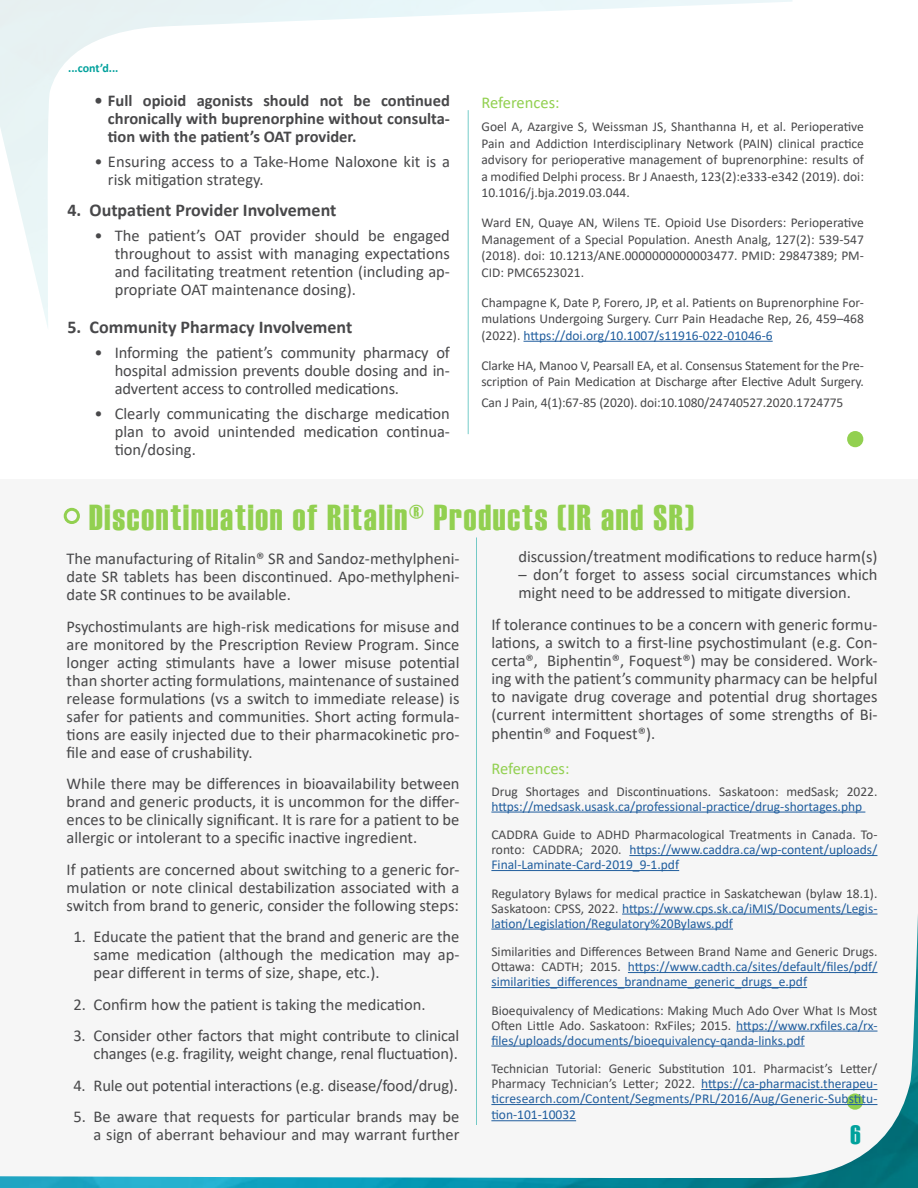
<style>
.page{position:relative;width:918px;height:1188px;background:#fff}
.page>*{position:absolute;margin:0;border:0;box-sizing:border-box;transform-origin:0 0}
.t1{font:36px "Haettenschweiler";letter-spacing:.05em;color:#92d050}
.t2{font:27px "Haettenschweiler";color:#00a19c}
.t3{font:700 18px "Calibri";color:#48484a}
.t4{font:16.5px/18px "Calibri";color:#48484a;text-align:justify}
.t5{font:700 16.5px/18px "Calibri";color:#48484a;text-align:justify}
.t6{font:16.5px "Calibri";color:#92d050}
.t7{font:13.5px/16.5px "Calibri";color:#48484a;text-align:justify}
.t8{font:13.5px/15px "Calibri";color:#215e9e;text-align:justify}
.t9{font:700 12px "Calibri";color:#00a19c}
.s1{color:#215e9e}
.s2{color:#48484a}
</style>
<div class="page">
<div style="left:0;top:479px;width:918px;height:709px;background:#f6f6f6"></div>
<img style="left:0;top:913px;width:918px;height:275px">
<hr style="left:468px;top:110px;width:1px;height:324px;background:#00a19c">
<hr style="left:524px;top:341px;width:249px;height:1px;background:#215e9e">
<div style="left:64px;top:508px;width:16px;height:16px;border:3px solid #92d050;border-radius:50%"></div>
<hr style="left:491px;top:812px;width:374px;height:1px;background:#215e9e">
<hr style="left:629px;top:855px;width:249px;height:1px;background:#215e9e">
<hr style="left:491px;top:870px;width:188px;height:1px;background:#215e9e">
<hr style="left:622px;top:914px;width:255px;height:1px;background:#215e9e">
<hr style="left:491px;top:929px;width:242px;height:1px;background:#215e9e">
<hr style="left:628px;top:972px;width:250px;height:1px;background:#215e9e">
<hr style="left:491px;top:987px;width:316px;height:1px;background:#215e9e">
<hr style="left:736px;top:1031px;width:141px;height:1px;background:#215e9e">
<hr style="left:491px;top:1046px;width:314px;height:1px;background:#215e9e">
<hr style="left:701px;top:1089px;width:177px;height:1px;background:#215e9e">
<hr style="left:491px;top:1104px;width:387px;height:1px;background:#215e9e">
<hr style="left:491px;top:1120px;width:85px;height:1px;background:#215e9e">
<div style="left:849px;top:433px;width:13px;height:13px;background:#92d050;border-radius:50%"></div>
<div style="left:847px;top:431px;width:16px;height:16px;border:3px solid #92d050;border-radius:50%"></div>
<hr style="left:476px;top:537px;width:1px;height:588px;background:#00a19c">
<p class="t9" style="left:68px;top:60px;width:52px">...cont’d...</p>
<p class="t5" style="left:108px;top:91px;width:344px;text-indent:-13px">• Full opioid agonists should not be continued chronically with buprenorphine without consulta&shy;tion with the patient’s OAT provider.</p>
<p class="t4" style="left:108px;top:152px;width:344px;text-indent:-13px">• Ensuring access to a Take-Home Naloxone kit is a risk mitigation strategy.</p>
<p class="t3" style="left:68px;top:197px;width:270px">4. Outpatient Provider Involvement</p>
<p class="t4" style="left:115px;top:226px;width:337px;text-indent:-20px">• The patient’s OAT provider should be engaged throughout to assist with managing expectations and facilitating treatment retention (including ap&shy;propriate OAT maintenance dosing).</p>
<p class="t3" style="left:68px;top:314px;width:286px">5. Community Pharmacy Involvement</p>
<p class="t4" style="left:115px;top:343px;width:337px;text-indent:-20px">• Informing the patient’s community pharmacy of hospital admission prevents double dosing and in&shy;advertent access to controlled medications.</p>
<p class="t4" style="left:115px;top:404px;width:337px;text-indent:-20px">• Clearly communicating the discharge medication plan to avoid unintended medication continua&shy;tion/dosing.</p>
<p class="t6" style="left:482px;top:91px;width:80px">References:</p>
<p class="t7" style="left:482px;top:118px;width:384px">Goel A, Azargive S, Weissman JS, Shanthanna H, et al. Perioperative Pain and Addiction Interdisciplinary Network (PAIN) clinical practice advisory for perioperative management of buprenorphine: results of a modified Delphi process. Br J Anaesth, 123(2):e333-e342 (2019). doi:<br>10.1016/j.bja.2019.03.044.</p>
<p class="t7" style="left:482px;top:214px;width:384px">Ward EN, Quaye AN, Wilens TE. Opioid Use Disorders: Perioperative Management of a Special Population. Anesth Analg, 127(2): 539-547 (2018). doi: 10.1213/ANE.0000000000003477. PMID: 29847389; PM-CID: PMC6523021.</p>
<p class="t7" style="left:482px;top:294px;width:384px">Champagne K, Date P, Forero, JP, et al. Patients on Buprenorphine For&shy;mulations Undergoing Surgery. Curr Pain Headache Rep, 26, 459–468 (2022). <span class="s1">https://doi.org/10.1007/s11916-022-01046-6</span></p>
<p class="t7" style="left:482px;top:357px;width:384px">Clarke HA, Manoo V, Pearsall EA, et al. Consensus Statement for the Pre&shy;scription of Pain Medication at Discharge after Elective Adult Surgery.</p>
<p class="t7" style="left:482px;top:394px;width:363px">Can J Pain, 4(1):67-85 (2020). doi:10.1080/24740527.2020.1724775</p>
<h1 class="t1" style="left:89px;top:493px;width:607px">Discontinuation of Ritalin® Products (IR and SR)</h1>
<p class="t4" style="left:67px;top:549px;width:394px">The manufacturing of Ritalin® SR and Sandoz-methylpheni&shy;date SR tablets has been discontinued. Apo-methylpheni&shy;date SR continues to be available.</p>
<p class="t4" style="left:67px;top:617px;width:394px">Psychostimulants are high-risk medications for misuse and are monitored by the Prescription Review Program. Since longer acting stimulants have a lower misuse potential than shorter acting formulations, maintenance of sustained release formulations (vs a switch to immediate release) is safer for patients and communities. Short acting formula&shy;tions are easily injected due to their pharmacokinetic pro&shy;file and ease of crushability.</p>
<p class="t4" style="left:67px;top:774px;width:394px">While there may be differences in bioavailability between brand and generic products, it is uncommon for the differ&shy;ences to be clinically significant. It is rare for a patient to be allergic or intolerant to a specific inactive ingredient.</p>
<p class="t4" style="left:67px;top:860px;width:394px">If patients are concerned about switching to a generic for&shy;mulation or note clinical destabilization associated with a switch from brand to generic, consider the following steps:</p>
<p class="t4" style="left:94px;top:927px;width:367px;text-indent:-20px">1. Educate the patient that the brand and generic are the same medication (although the medication may ap&shy;pear different in terms of size, shape, etc.).</p>
<p class="t4" style="left:73px;top:995px;width:354px">2. Confirm how the patient is taking the medication.</p>
<p class="t4" style="left:73px;top:1026px;width:388px;text-align:right">3. Consider other factors that might contribute to clinical changes (e.g. fragility, weight change, renal fluctuation).</p>
<p class="t4" style="left:73px;top:1076px;width:386px">4. Rule out potential interactions (e.g. disease/food/drug).</p>
<p class="t4" style="left:73px;top:1107px;width:388px;text-align:right">5. Be aware that requests for particular brands may be a sign of aberrant behaviour and may warrant further</p>
<p class="t4" style="left:518px;top:547px;width:361px">discussion/treatment modifications to reduce harm(s)</p>
<p class="t4" style="left:518px;top:565px;width:361px">– don’t forget to assess social circumstances which might need to be addressed to mitigate diversion.</p>
<p class="t4" style="left:491px;top:615px;width:388px">If tolerance continues to be a concern with generic formu&shy;lations, a switch to a first-line psychostimulant (e.g. Con&shy;certa®, Biphentin®, Foquest®) may be considered. Work&shy;ing with the patient’s community pharmacy can be helpful to navigate drug coverage and potential drug shortages (current intermittent shortages of some strengths of Bi-</p>
<p class="t4" style="left:491px;top:724px;width:165px">phentin® and Foquest®).</p>
<p class="t6" style="left:491px;top:757px;width:80px">References:</p>
<p class="t7" style="left:491px;top:782px;width:388px">Drug Shortages and Discontinuations. Saskatoon: medSask; 2022.</p>
<p class="t8" style="left:491px;top:798px;width:372px">https://medsask.usask.ca/professional-practice/drug-shortages.php</p>
<p class="t8" style="left:491px;top:827px;width:388px"><span class="s2">CADDRA Guide to ADHD Pharmacological Treatments in Canada. To&shy;ronto: CADDRA; 2020.</span> https://www.caddra.ca/wp-content/uploads/ Final-Laminate-Card-2019_9-1.pdf</p>
<p class="t8" style="left:491px;top:885px;width:388px"><span class="s2">Regulatory Bylaws for medical practice in Saskatchewan (bylaw 18.1).<br>Saskatoon: CPSS, 2022.</span> https://www.cps.sk.ca/iMIS/Documents/Legis&shy;lation/Legislation/Regulatory%20Bylaws.pdf</p>
<p class="t8" style="left:491px;top:944px;width:388px"><span class="s2">Similarities and Differences Between Brand Name and Generic Drugs.<br>Ottawa: CADTH; 2015.</span> https://www.cadth.ca/sites/default/files/pdf/ similarities_differences_brandname_generic_drugs_e.pdf</p>
<p class="t7" style="left:491px;top:1002px;width:388px;line-height:15px">Bioequivalency of Medications: Making Much Ado Over What Is Most Often Little Ado. Saskatoon: RxFiles; 2015. <span class="s1">https://www.rxfiles.ca/rx&shy;files/uploads/documents/bioequivalency-qanda-links.pdf</span></p>
<p class="t8" style="left:491px;top:1060px;width:388px;line-height:15.5px"><span class="s2">Technician Tutorial: Generic Substitution 101. Pharmacist’s Letter/ Pharmacy Technician’s Letter; 2022.</span> https://ca-pharmacist.therapeu&shy;ticresearch.com/Content/Segments/PRL/2016/Aug/Generic-Substitu&shy;tion-101-10032</p>
<h2 class="t2" style="left:850px;top:1117px;width:12px">6</h2>
</div>
